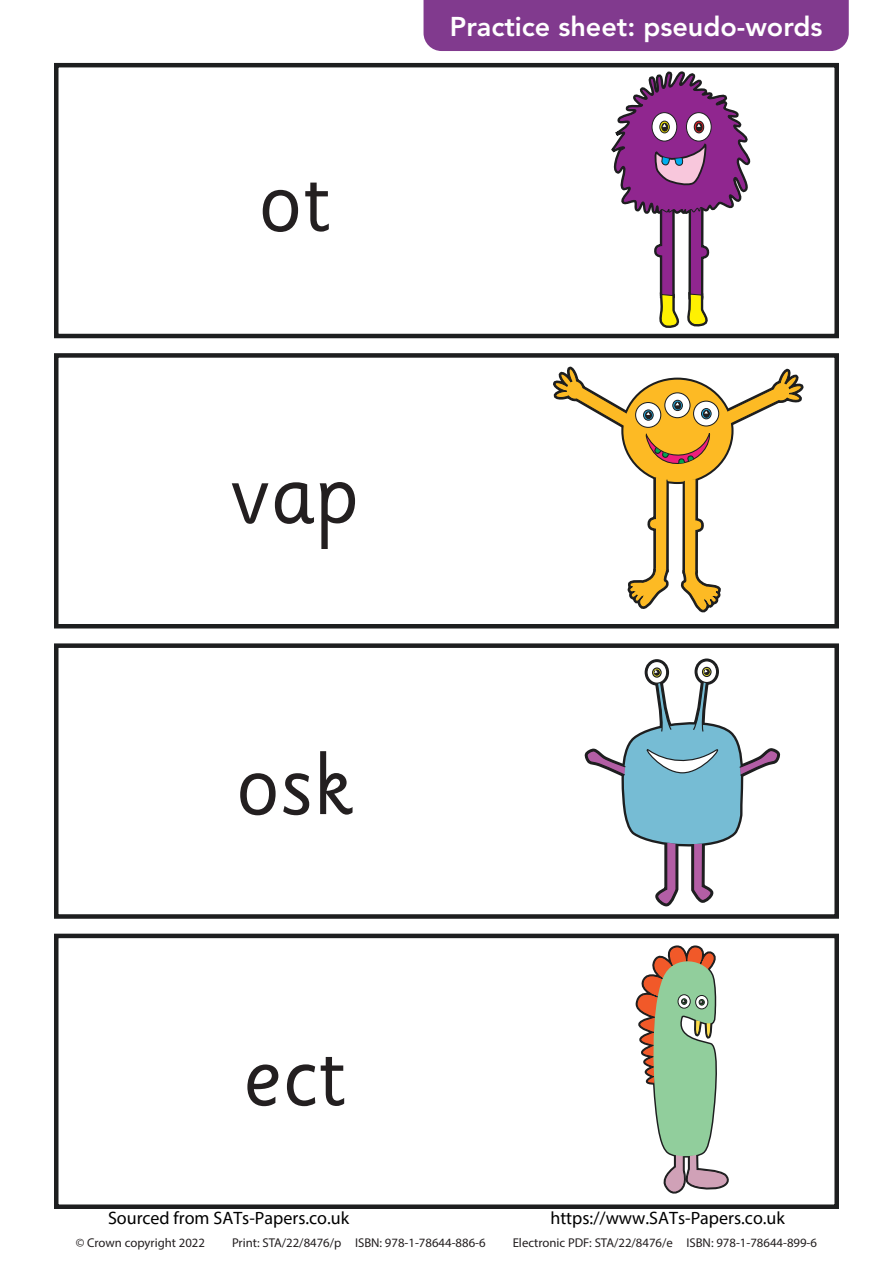
<style>
.page{position:relative;width:893px;height:1263px;background:#fff}
.page>*{position:absolute;margin:0;border:0;box-sizing:border-box;transform-origin:0 0}
.t1{font:90px "Sassoon Infant Std";color:#231f20}
.Full_Test_Title{font:800 27px "Avenir LT Std";color:#fff}
.t2{font:18px "Myriad Pro";color:#000}
.t3{font:12.75px "Myriad Pro";color:#231f20}
</style>
<div class="page">
<div style="left:54px;top:63px;width:785px;height:275px;border:4px solid #1d1e1f"></div>
<div style="left:54px;top:643px;width:785px;height:276px;border:4px solid #1d1e1f"></div>
<div style="left:54px;top:353px;width:785px;height:275px;border:4px solid #1d1e1f"></div>
<div style="left:54px;top:934px;width:785px;height:275px;border:4px solid #1d1e1f"></div>
<svg style="left:608px;top:71px;width:144px;height:265px"></svg>
<svg style="left:549px;top:366px;width:258px;height:258px"></svg>
<div style="left:645px;top:659px;width:24px;height:26px;border:5px solid #1d1e1f;border-radius:50%"></div>
<div style="left:694px;top:658px;width:25px;height:27px;border:5px solid #1d1e1f;border-radius:50%"></div>
<svg style="left:647px;top:661px;width:20px;height:22px"></svg>
<div style="left:646px;top:661px;width:21px;height:23px;border:1px solid #1d1e1f;border-radius:50%"></div>
<div style="left:652px;top:667px;width:10px;height:11px;border:1px solid #1d1e1f;border-radius:50%"></div>
<svg style="left:697px;top:661px;width:20px;height:21px"></svg>
<div style="left:696px;top:660px;width:21px;height:23px;border:1px solid #1d1e1f;border-radius:50%"></div>
<div style="left:702px;top:667px;width:9px;height:9px;background:#808180;border-radius:50%"></div>
<div style="left:702px;top:667px;width:10px;height:10px;border:1px solid #1d1e1f;border-radius:50%"></div>
<svg style="left:580px;top:669px;width:204px;height:246px"></svg>
<svg style="left:636px;top:945px;width:93px;height:249px"></svg>
<div style="left:423px;top:0;width:426px;height:51px;background:#813a8e"></div>
<p class="t1" style="left:258px;top:146px;width:75px">ot</p>
<p class="Full_Test_Title" style="left:450px;top:11px;width:374px">Practice sheet: pseudo-words</p>
<p class="t1" style="left:230px;top:438px;width:132px">vap</p>
<p class="t1" style="left:235px;top:729px;width:120px">osk</p>
<p class="t1" style="left:243px;top:1020px;width:106px">ect</p>
<h3 class="t2" style="left:108px;top:1207px;width:243px">Sourced from SATs-Papers.co.uk</h3>
<h3 class="t2" style="left:550px;top:1207px;width:236px">https://www.SATs-Papers.co.uk</h3>
<p class="t3" style="left:76px;top:1235px;width:131px">© Crown copyright 2022</p>
<p class="t3" style="left:232px;top:1235px;width:255px">Print: STA/22/8476/p ISBN: 978-1-78644-886-6</p>
<p class="t3" style="left:513px;top:1235px;width:306px">Electronic PDF: STA/22/8476/e ISBN: 978-1-78644-899-6</p>
</div>
